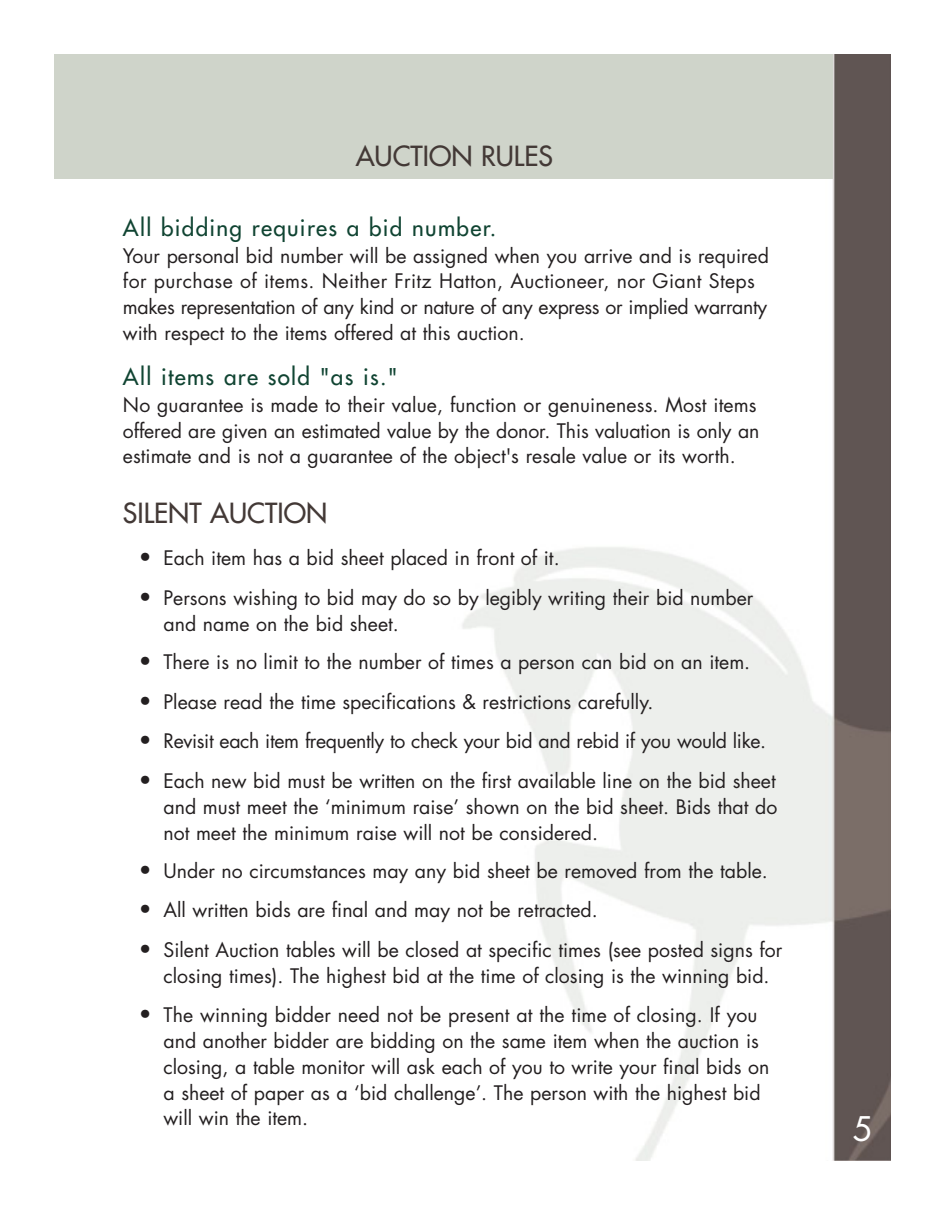
<style>
.page{position:relative;width:945px;height:1215px;background:#fff}
.page>*{position:absolute;margin:0;border:0;box-sizing:border-box;transform-origin:0 0}
.t1{font:33px "Futura";color:#fff}
.t2{font:27px "Futura";color:#433936}
.t3{font:22.5px "Futura";letter-spacing:.06em;color:#104432}
.t4{font:19.5px/25.7px "Futura";color:#231f20}
.t5{font:19.5px "Futura";letter-spacing:-.02em;color:#231f20}
.s1{font-size:21.75px}
</style>
<div class="page">
<img style="left:441px;top:54px;width:450px;height:1107px">
<div style="left:54px;top:54px;width:778px;height:124px;background:#cfd4ca"></div>
<h2 class="t2" style="left:356px;top:142px;width:199px">AUCTION RULES</h2>
<p class="t3" style="left:123px;top:216px;width:375px">All bidding requires a bid number.</p>
<p class="t4" style="left:123px;top:245px;width:648px">Your personal bid number will be assigned when you arrive and is required for purchase of items. Neither Fritz Hatton, Auctioneer, nor Giant Steps makes representation of any kind or nature of any express or implied warranty with respect to the items offered at this auction.</p>
<p class="t3" style="left:123px;top:365px;width:276px">All items are sold "as is."</p>
<p class="t4" style="left:123px;top:394px;width:638px">No guarantee is made to their value, function or genuineness. Most items offered are given an estimated value by the donor. This valuation is only an estimate and is not a guarantee of the object's resale value or its worth.</p>
<h2 class="t2" style="left:123px;top:500px;width:206px">SILENT AUCTION</h2>
<p class="t4" style="left:139px;top:547px;width:422px"><span class="s1">•</span> Each item has a bid sheet placed in front of it.</p>
<p class="t4" style="left:163px;top:586px;width:591px;line-height:26.7px;text-indent:-25px"><span class="s1">•</span> Persons wishing to bid may do so by legibly writing their bid number and name on the bid sheet.</p>
<p class="t4" style="left:139px;top:651px;width:613px"><span class="s1">•</span> There is no limit to the number of times a person can bid on an item.</p>
<p class="t4" style="left:139px;top:690px;width:516px"><span class="s1">•</span> Please read the time specifications &amp; restrictions carefully.</p>
<p class="t5" style="left:139px;top:732px;width:629px"><span class="s1">•</span> Revisit each item frequently to check your bid and rebid if you would like.</p>
<p class="t4" style="left:163px;top:769px;width:615px;line-height:26.1px;text-align:justify;text-indent:-25px"><span class="s1">•</span> Each new bid must be written on the first available line on the bid sheet and must meet the ‘minimum raise’ shown on the bid sheet. Bids that do not meet the minimum raise will not be considered.</p>
<p class="t4" style="left:139px;top:860px;width:631px"><span class="s1">•</span> Under no circumstances may any bid sheet be removed from the table.</p>
<p class="t4" style="left:139px;top:899px;width:460px"><span class="s1">•</span> All written bids are final and may not be retracted.</p>
<p class="t4" style="left:163px;top:938px;width:620px;line-height:26.7px;text-indent:-25px"><span class="s1">•</span> Silent Auction tables will be closed at specific times (see posted signs for closing times). The highest bid at the time of closing is the winning bid.</p>
<p class="t4" style="left:163px;top:1003px;width:608px;text-indent:-25px"><span class="s1">•</span> The winning bidder need not be present at the time of closing. If you and another bidder are bidding on the same item when the auction is closing, a table monitor will ask each of you to write your final bids on a sheet of paper as a ‘bid challenge’. The person with the highest bid will win the item.</p>
<h1 class="t1" style="left:853px;top:1114px;width:22px">5</h1>
</div>
